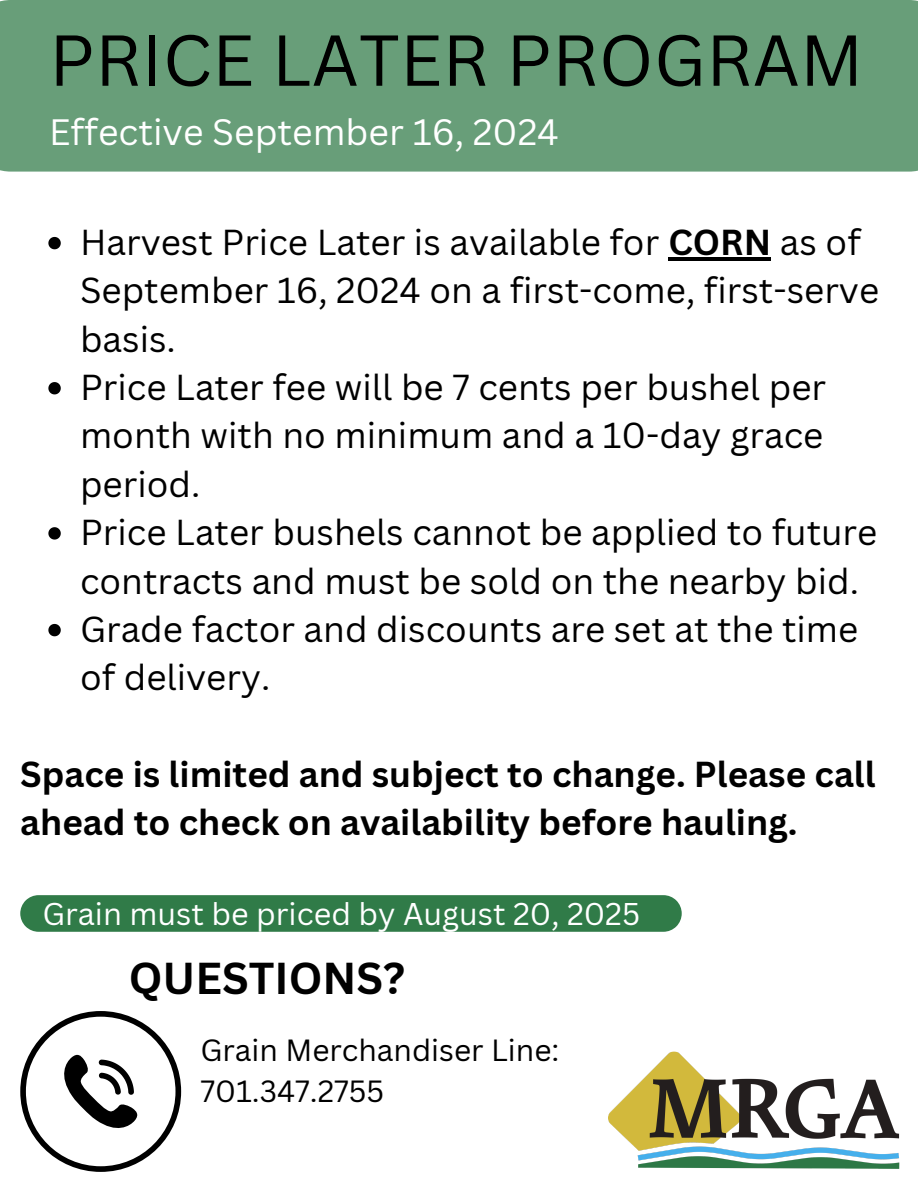
<style>
.page{position:relative;width:918px;height:1188px;background:#fff}
.page>*{position:absolute;margin:0;border:0;box-sizing:border-box;transform-origin:0 0}
.t1{font:70.5px "Canva Sans";color:#000}
.t2{font:700 43.5px "Canva Sans";color:#000}
.t3{font:35.7px "Canva Sans";color:#fff}
.t4{font:35.1px/48.3px "Canva Sans";color:#000}
.t5{font:700 35.1px/48.3px "Canva Sans";color:#000}
.t6{font:30.6px "Canva Sans";color:#fff}
.t7{font:29.85px "Canva Sans";color:#000}
.s1{font-weight:700}
</style>
<div class="page">
<div style="left:0;top:0;width:918px;height:172px;background:#689e79"></div>
<svg style="left:20px;top:1011px;width:161px;height:161px"></svg>
<svg style="left:48px;top:237px;width:13px;height:12px"></svg>
<hr style="left:668px;top:257px;width:103px;height:4px;background:#000">
<svg style="left:48px;top:382px;width:13px;height:12px"></svg>
<svg style="left:48px;top:527px;width:13px;height:13px"></svg>
<svg style="left:48px;top:624px;width:13px;height:12px"></svg>
<div style="left:20px;top:895px;width:662px;height:37px;background:#307b48"></div>
<img style="left:608px;top:1051px;width:292px;height:118px">
<h3 class="t1" style="left:49px;top:10px;width:816px">PRICE LATER PROGRAM</h3>
<h3 class="t3" style="left:49px;top:107px;width:511px">Effective September 16, 2024</h3>
<p class="t4" style="left:80px;top:217px;width:801px">Harvest Price Later is available for <span class="s1">CORN</span> as of<br>September 16, 2024 on a first-come, first-serve basis.</p>
<p class="t4" style="left:80px;top:362px;width:748px;text-align:justify">Price Later fee will be 7 cents per bushel per month with no minimum and a 10-day grace period.</p>
<p class="t4" style="left:80px;top:507px;width:799px">Price Later bushels cannot be applied to future contracts and must be sold on the nearby bid.</p>
<p class="t4" style="left:80px;top:604px;width:780px">Grade factor and discounts are set at the time of delivery.</p>
<h2 class="t5" style="left:20px;top:749px;width:857px">Space is limited and subject to change. Please call ahead to check on availability before hauling.</h2>
<p class="t6" style="left:42px;top:892px;width:599px">Grain must be priced by August 20, 2025</p>
<p class="t2" style="left:129px;top:948px;width:278px">QUESTIONS?</p>
<h1 class="t7" style="left:200px;top:1029px;width:361px">Grain Merchandiser Line:</h1>
<p class="t7" style="left:200px;top:1070px;width:185px">701.347.2755</p>
</div>
